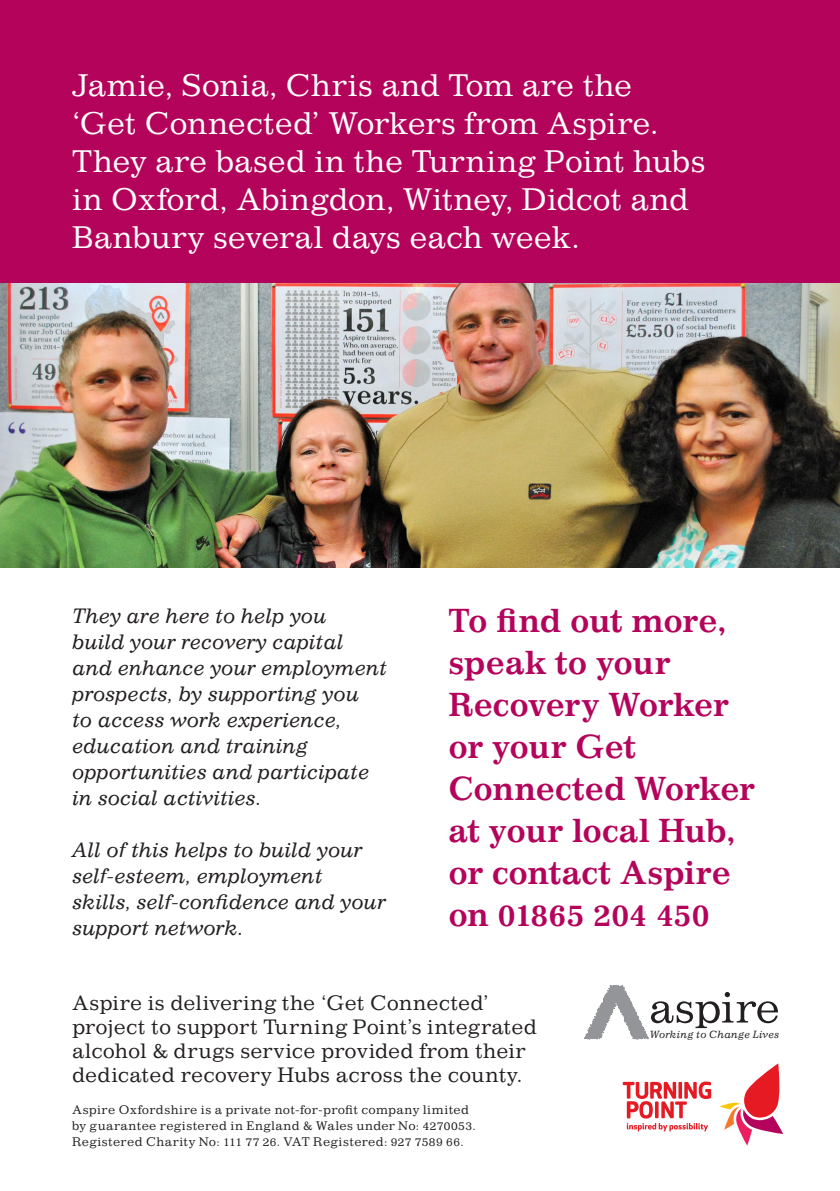
<style>
.page{position:relative;width:840px;height:1191px;background:#fff}
.page>*{position:absolute;margin:0;border:0;box-sizing:border-box;transform-origin:0 0}
.t1{font:700 32px/42px "Impressum";letter-spacing:-.005em;color:#b4035b}
.t2{font:30px/38px "Impressum";color:#fff}
.t3{font:italic 20px/26px "Impressum";color:#231f20}
.t4{font:20px/24px "Impressum";letter-spacing:.005em;color:#231f20}
.t5{font:12px/16px "Impressum";letter-spacing:.025em;color:#231f20}
.t6{font:italic 10px "Impressum";letter-spacing:.02em;color:#231f20}
</style>
<div class="page">
<div style="left:0;top:0;width:839px;height:307px;background:#b4035b"></div>
<img style="left:0;top:283px;width:839px;height:284px">
<svg style="left:584px;top:984px;width:193px;height:55px"></svg>
<svg style="left:719px;top:1063px;width:63px;height:82px"></svg>
<svg style="left:622px;top:1081px;width:88px;height:50px"></svg>
<p class="t2" style="left:72px;top:65px;width:634px">Jamie, Sonia, Chris and Tom are the<br>‘Get Connected’ Workers from Aspire.<br>They are based in the Turning Point hubs in Oxford, Abingdon, Witney, Didcot and Banbury several days each week.</p>
<p class="t3" style="left:72px;top:602px;width:316px">They are here to help you<br>build your recovery capital and enhance your employment prospects, by supporting you<br>to access work experience, education and training opportunities and participate in social activities.</p>
<p class="t3" style="left:72px;top:836px;width:315px">All of this helps to build your self-esteem, employment skills, self-confidence and your support network.</p>
<p class="t1" style="left:448px;top:599px;width:308px">To find out more, speak to your<br>Recovery Worker or your Get<br>Connected Worker at your local Hub, or contact Aspire on 01865 204 450</p>
<p class="t4" style="left:72px;top:989px;width:466px">Aspire is delivering the ‘Get Connected’ project to support Turning Point’s integrated alcohol &amp; drugs service provided from their dedicated recovery Hubs across the county.</p>
<p class="t5" style="left:72px;top:1101px;width:405px">Aspire Oxfordshire is a private not-for-profit company limited by guarantee registered in England &amp; Wales under No: 4270053.<br>Registered Charity No: 111 77 26. VAT Registered: 927 7589 66.</p>
<p class="t6" style="left:649px;top:1028px;width:131px">Working to Change Lives</p>
</div>
